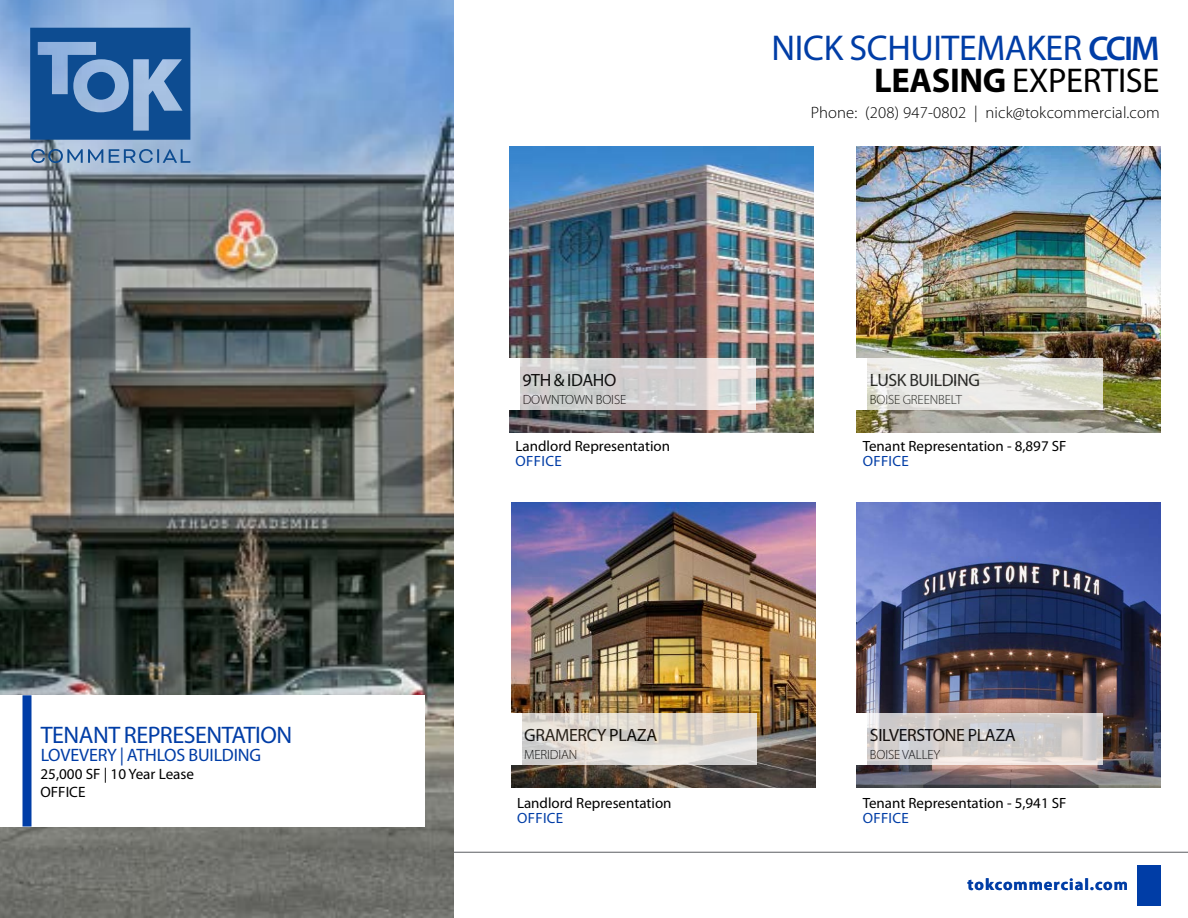
<style>
.page{position:relative;width:1188px;height:918px;background:#fff}
.page>*{position:absolute;margin:0;border:0;box-sizing:border-box;transform-origin:0 0}
.t1{font:36px "Myriad Pro";letter-spacing:-.01em;color:#003da6}
.t2{font:34.5px "Myriad Pro";letter-spacing:-.01em;color:#000}
.t3{font:24px "Myriad Pro";letter-spacing:-.02em;color:#003da6}
.t4{font:18px "Myriad Pro";letter-spacing:-.01em;color:#003da6}
.t5{font:17.85px "Myriad Pro";letter-spacing:-.02em;color:#000}
.t6{font:300 16.5px "Myriad Pro";letter-spacing:.01em;color:#000}
.t7{font:700 16.5px "Myriad Pro";letter-spacing:.06em;color:#003da6}
.t8{font:15px/18px "Myriad Pro";color:#000}
.t9{font:14.85px "Myriad Pro";color:#000}
.t10{font:14.85px "Myriad Pro";letter-spacing:.02em;color:#003da6}
.t11{font:300 13.35px "Myriad Pro";letter-spacing:-.01em;color:#000}
.s1{font-weight:600;font-size:34.5px}
.s2{font-weight:700}
</style>
<div class="page">
<img style="left:0;top:0;width:454px;height:918px">
<hr style="left:27px;top:852px;width:1161px;height:1px;background:#828487">
<div style="left:1137px;top:865px;width:24px;height:40px;background:#003da6"></div>
<svg style="left:31px;top:149px;width:72px;height:14px"></svg>
<svg style="left:109px;top:149px;width:81px;height:14px"></svg>
<svg style="left:30px;top:28px;width:160px;height:112px;background:#386da8"></svg>
<div style="left:0;top:695px;width:424px;height:132px;background:#fff"></div>
<div style="left:22px;top:695px;width:10px;height:132px;background:#003da6"></div>
<img style="left:510px;top:147px;width:304px;height:286px">
<svg style="left:520px;top:358px;width:236px;height:51px;background:#d6d3d3"></svg>
<div style="left:508px;top:358px;width:12px;height:51px;background:#fff"></div>
<img style="left:857px;top:147px;width:304px;height:286px">
<svg style="left:867px;top:358px;width:236px;height:51px;background:#e4e4dd"></svg>
<div style="left:855px;top:358px;width:12px;height:51px;background:#fff"></div>
<img style="left:511px;top:502px;width:304px;height:286px">
<svg style="left:521px;top:713px;width:236px;height:52px;background:#e0dad2"></svg>
<div style="left:510px;top:713px;width:11px;height:52px;background:#fff"></div>
<img style="left:857px;top:502px;width:304px;height:286px">
<svg style="left:867px;top:713px;width:236px;height:52px;background:#d5d0cf"></svg>
<div style="left:855px;top:713px;width:12px;height:52px;background:#fff"></div>
<h3 class="t3" style="left:41px;top:722px;width:253px">TENANT REPRESENTATION</h3>
<p class="t4" style="left:41px;top:745px;width:222px">LOVEVERY | ATHLOS BUILDING</p>
<p class="t8" style="left:40px;top:765px;width:155px">25,000 SF | 10 Year Lease<br>OFFICE</p>
<p class="t5" style="left:523px;top:370px;width:95px">9TH &amp; IDAHO</p>
<p class="t11" style="left:523px;top:392px;width:105px">DOWNTOWN BOISE</p>
<p class="t9" style="left:516px;top:438px;width:156px">Landlord Representation</p>
<p class="t10" style="left:516px;top:453px;width:48px">OFFICE</p>
<h1 class="t1" style="left:772px;top:29px;width:389px">NICK SCHUITEMAKER <span class="s1">CCIM</span></h1>
<h2 class="t2" style="left:874px;top:62px;width:287px"><span class="s2">LEASING</span> EXPERTISE</h2>
<p class="t6" style="left:811px;top:104px;width:351px">Phone: (208) 947-0802 | nick@tokcommercial.com</p>
<p class="t5" style="left:870px;top:370px;width:112px">LUSK BUILDING</p>
<p class="t11" style="left:870px;top:392px;width:93px">BOISE GREENBELT</p>
<p class="t9" style="left:863px;top:438px;width:205px">Tenant Representation - 8,897 SF</p>
<p class="t10" style="left:863px;top:453px;width:48px">OFFICE</p>
<p class="t5" style="left:524px;top:725px;width:135px">GRAMERCY PLAZA</p>
<p class="t11" style="left:524px;top:747px;width:55px">MERIDIAN</p>
<p class="t9" style="left:517px;top:795px;width:156px">Landlord Representation</p>
<p class="t10" style="left:517px;top:810px;width:48px">OFFICE</p>
<p class="t5" style="left:870px;top:725px;width:147px">SILVERSTONE PLAZA</p>
<p class="t11" style="left:870px;top:747px;width:72px">BOISE VALLEY</p>
<p class="t9" style="left:863px;top:795px;width:205px">Tenant Representation - 5,941 SF</p>
<p class="t10" style="left:863px;top:810px;width:48px">OFFICE</p>
<p class="t7" style="left:968px;top:875px;width:162px">tokcommercial.com</p>
</div>
